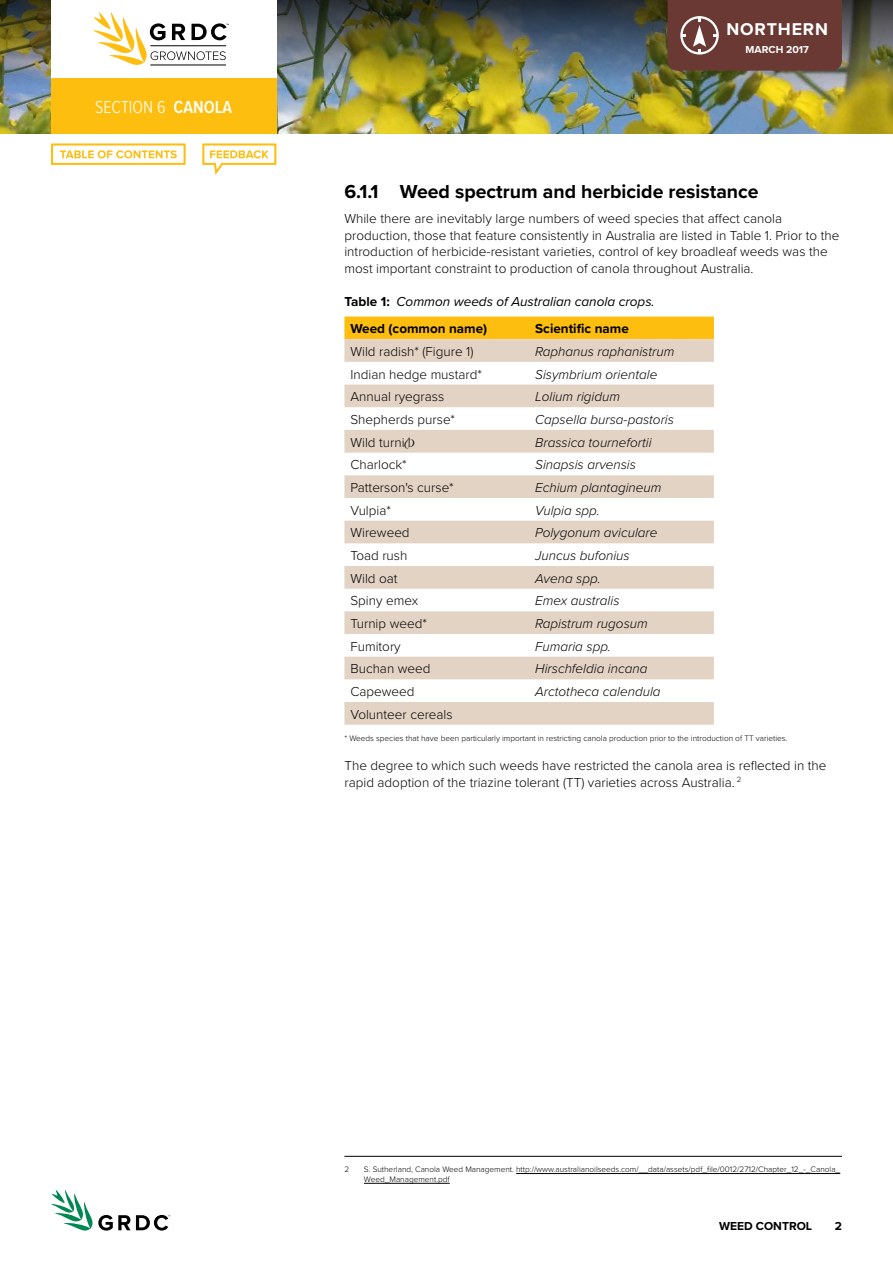
<style>
.page{position:relative;width:893px;height:1263px;background:#fff}
.page>*{position:absolute;margin:0;border:0;box-sizing:border-box;transform-origin:0 0}
.t1{font:700 19.5px "Proxima Nova";color:#000}
.t2{font:300 18px "Proxima Nova Cond";color:#fff}
.t3{font:700 17.7px "Proxima Nova";letter-spacing:.05em;color:#fff}
.t4{font:300 13.5px/16.5px "Proxima Nova";color:#000}
.t5{font:italic 300 13.5px "Proxima Nova";color:#000}
.t6{font:italic 13.5px/27px "Proxima Nova";color:#000}
.t7{font:700 13.5px "Proxima Nova";color:#000}
.t8{font:700 12px "Proxima Nova";color:#000}
.t9{font:700 10.5px "Proxima Nova";color:#fff}
.t10{font:300 8.25px/9.8px "Proxima Nova";color:#000}
.s1{font-weight:600}
.s2{font-weight:700;font-style:normal}
.s3{font-family:"Plant Breeders Webfont";font-weight:400}
</style>
<div class="page">
<img style="left:0;top:117px;width:893px;height:16px">
<img style="left:0;top:0;width:893px;height:117px">
<svg style="left:51px;top:1190px;width:119px;height:41px"></svg>
<div style="left:51px;top:0;width:225px;height:81px;background:#fff"></div>
<div style="left:51px;top:78px;width:225px;height:55px;background:#febe10"></div>
<div style="left:668px;top:0;width:174px;height:71px;background:#6b3934"></div>
<hr style="left:150px;top:65px;width:76px;height:1px;background:#000">
<svg style="left:93px;top:12px;width:136px;height:53px"></svg>
<div style="left:344px;top:317px;width:370px;height:22px;background:#febe10"></div>
<svg style="left:344px;top:339px;width:370px;height:386px;fill:#e3d3c5"></svg>
<hr style="left:344px;top:1156px;width:498px;height:1px;background:#000">
<hr style="left:516px;top:1173px;width:324px;height:1px;background:#000">
<hr style="left:364px;top:1183px;width:86px;height:1px;background:#000">
<svg style="left:51px;top:143px;width:135px;height:22px"></svg>
<svg style="left:202px;top:143px;width:74px;height:32px"></svg>
<h2 class="t2" style="left:95px;top:94px;width:90px">SECTION 6 <span class="s1">CANOLA</span></h2>
<h3 class="t3" style="left:726px;top:19px;width:103px">NORTHERN</h3>
<p class="t9" style="left:746px;top:41px;width:65px">March 2017</p>
<h1 class="t1" style="left:344px;top:177px;width:416px">6.1.1 Weed spectrum and herbicide resistance</h1>
<p class="t4" style="left:344px;top:210px;width:496px">While there are inevitably large numbers of weed species that affect canola production, those that feature consistently in Australia are listed in Table 1. Prior to the introduction of herbicide-resistant varieties, control of key broadleaf weeds was the most important constraint to production of canola throughout Australia.</p>
<p class="t6" style="left:350px;top:288px;width:306px;text-indent:-6px"><span class="s2">Table 1:</span> Common weeds of Australian canola crops.<br><span class="s2">Weed (common name)</span></p>
<p class="t7" style="left:535px;top:319px;width:95px">Scientific name</p>
<p class="t4" style="left:350px;top:342px;width:125px">Wild radish* (Figure 1)</p>
<p class="t5" style="left:535px;top:341px;width:141px">Raphanus raphanistrum</p>
<p class="t4" style="left:350px;top:365px;width:133px">Indian hedge mustard*</p>
<p class="t5" style="left:535px;top:364px;width:124px">Sisymbrium orientale</p>
<p class="t4" style="left:350px;top:388px;width:95px">Annual ryegrass</p>
<p class="t5" style="left:535px;top:387px;width:86px">Lolium rigidum</p>
<p class="t4" style="left:350px;top:410px;width:106px">Shepherds purse*</p>
<p class="t5" style="left:535px;top:409px;width:140px">Capsella bursa-pastoris</p>
<p class="t4" style="left:350px;top:433px;width:66px">Wild turni<span class="s3">P</span></p>
<p class="t5" style="left:535px;top:432px;width:118px">Brassica tournefortii</p>
<p class="t4" style="left:350px;top:456px;width:58px">Charlock*</p>
<p class="t5" style="left:535px;top:455px;width:102px">Sinapsis arvensis</p>
<p class="t4" style="left:350px;top:478px;width:105px">Patterson's curse*</p>
<p class="t5" style="left:535px;top:477px;width:128px">Echium plantagineum</p>
<p class="t4" style="left:350px;top:501px;width:42px">Vulpia*</p>
<p class="t5" style="left:535px;top:500px;width:66px">Vulpia spp.</p>
<p class="t4" style="left:350px;top:524px;width:61px">Wireweed</p>
<p class="t5" style="left:535px;top:523px;width:124px">Polygonum aviculare</p>
<p class="t4" style="left:350px;top:546px;width:58px">Toad rush</p>
<p class="t5" style="left:535px;top:545px;width:96px">Juncus bufonius</p>
<p class="t4" style="left:350px;top:569px;width:49px">Wild oat</p>
<p class="t5" style="left:535px;top:568px;width:67px">Avena spp.</p>
<p class="t4" style="left:350px;top:592px;width:69px">Spiny emex</p>
<p class="t5" style="left:535px;top:591px;width:86px">Emex australis</p>
<p class="t4" style="left:350px;top:614px;width:78px">Turnip weed*</p>
<p class="t5" style="left:535px;top:613px;width:114px">Rapistrum rugosum</p>
<p class="t4" style="left:350px;top:637px;width:52px">Fumitory</p>
<p class="t5" style="left:535px;top:636px;width:77px">Fumaria spp.</p>
<p class="t4" style="left:350px;top:660px;width:82px">Buchan weed</p>
<p class="t5" style="left:535px;top:659px;width:114px">Hirschfeldia incana</p>
<p class="t4" style="left:350px;top:682px;width:66px">Capeweed</p>
<p class="t5" style="left:535px;top:681px;width:127px">Arctotheca calendula</p>
<p class="t4" style="left:350px;top:705px;width:104px">Volunteer cereals</p>
<p class="t10" style="left:344px;top:733px;width:444px">* Weeds species that have been particularly important in restricting canola production prior to the introduction of TT varieties.</p>
<p class="t4" style="left:344px;top:757px;width:484px">The degree to which such weeds have restricted the canola area is reflected in the rapid adoption of the triazine tolerant (TT) varieties across Australia. <sup>2</sup></p>
<p class="t10" style="left:344px;top:1164px;width:6px">2</p>
<p class="t10" style="left:364px;top:1164px;width:478px">S. Sutherland, Canola Weed Management. http://www.australianoilseeds.com/__data/assets/pdf_file/0012/2712/Chapter_12_-_Canola_<br>Weed_Management.pdf</p>
<p class="t8" style="left:719px;top:1217px;width:95px">Weed control</p>
<p class="t8" style="left:835px;top:1217px;width:9px">2</p>
</div>
